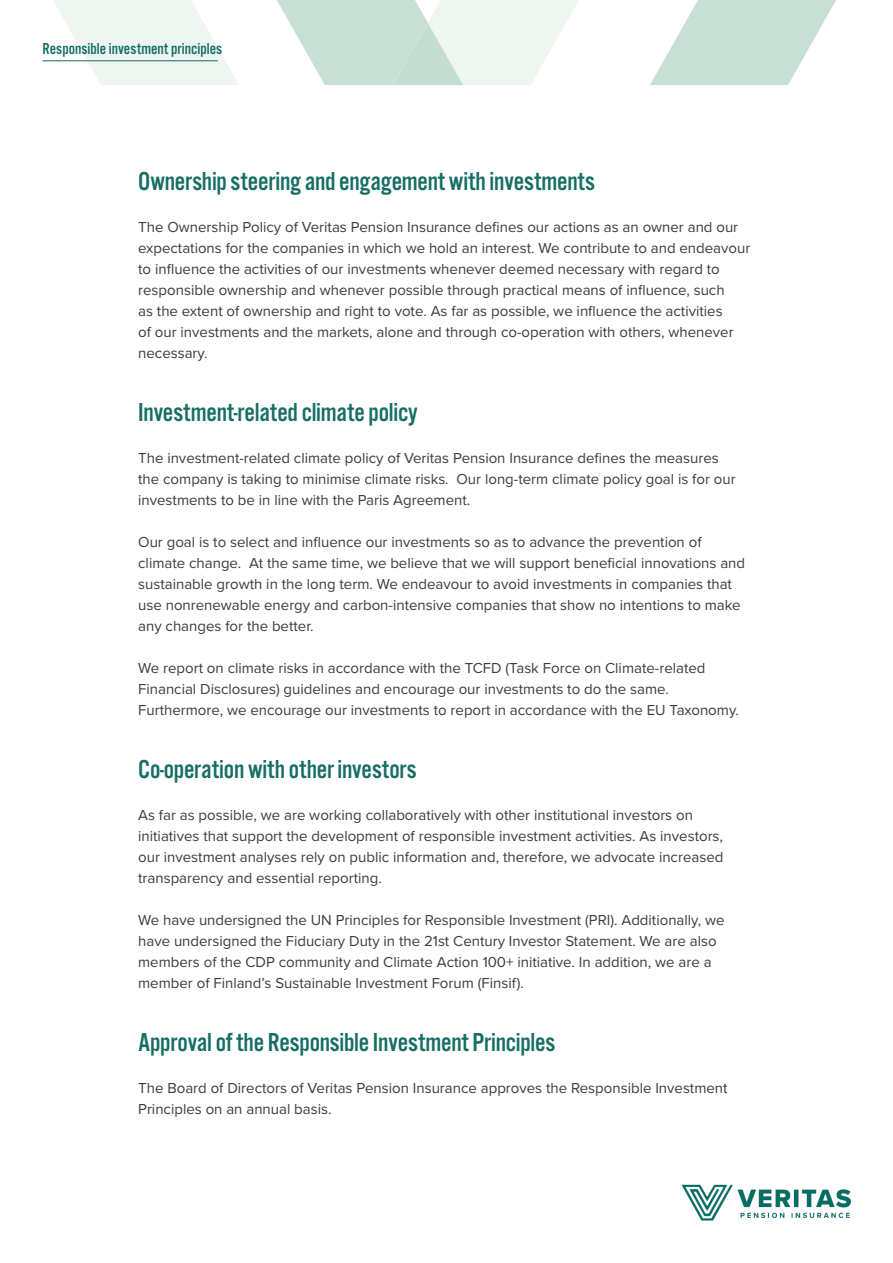
<style>
.page{position:relative;width:893px;height:1263px;background:#fff}
.page>*{position:absolute;margin:0;border:0;box-sizing:border-box;transform-origin:0 0}
.t1{font:27px "Alternate Got No 3 D";letter-spacing:-.01em;color:#166e64}
.t2{font:16.5px "Alternate Got No 3 D";color:#166e64}
.t3{font:15px/21px "Proxima Nova";color:#3d3c3d}
</style>
<div class="page">
<svg style="left:650px;top:0;width:186px;height:85px"></svg>
<svg style="left:48px;top:0;width:191px;height:85px"></svg>
<svg style="left:277px;top:0;width:302px;height:85px"></svg>
<hr style="left:43px;top:60px;width:175px;height:1px;background:#166e64">
<img style="left:681px;top:1184px;width:170px;height:37px">
<p class="t2" style="left:43px;top:39px;width:181px">Responsible investment principles</p>
<p class="t1" style="left:138px;top:166px;width:458px">Ownership steering and engagement with investments</p>
<p class="t3" style="left:138px;top:215px;width:614px">The Ownership Policy of Veritas Pension Insurance defines our actions as an owner and our expectations for the companies in which we hold an interest. We contribute to and endeavour to influence the activities of our investments whenever deemed necessary with regard to responsible ownership and whenever possible through practical means of influence, such<br>as the extent of ownership and right to vote. As far as possible, we influence the activities<br>of our investments and the markets, alone and through co-operation with others, whenever necessary.</p>
<p class="t1" style="left:138px;top:397px;width:281px">Investment-related climate policy</p>
<p class="t3" style="left:138px;top:446px;width:599px">The investment-related climate policy of Veritas Pension Insurance defines the measures the company is taking to minimise climate risks. Our long-term climate policy goal is for our investments to be in line with the Paris Agreement.</p>
<p class="t3" style="left:138px;top:530px;width:608px">Our goal is to select and influence our investments so as to advance the prevention of climate change. At the same time, we believe that we will support beneficial innovations and sustainable growth in the long term. We endeavour to avoid investments in companies that use nonrenewable energy and carbon-intensive companies that show no intentions to make any changes for the better.</p>
<p class="t3" style="left:138px;top:656px;width:602px">We report on climate risks in accordance with the TCFD (Task Force on Climate-related<br>Financial Disclosures) guidelines and encourage our investments to do the same.<br>Furthermore, we encourage our investments to report in accordance with the EU Taxonomy.</p>
<p class="t1" style="left:138px;top:754px;width:280px">Co-operation with other investors</p>
<p class="t3" style="left:138px;top:803px;width:587px">As far as possible, we are working collaboratively with other institutional investors on initiatives that support the development of responsible investment activities. As investors, our investment analyses rely on public information and, therefore, we advocate increased transparency and essential reporting.</p>
<p class="t3" style="left:138px;top:908px;width:588px">We have undersigned the UN Principles for Responsible Investment (PRI). Additionally, we have undersigned the Fiduciary Duty in the 21st Century Investor Statement. We are also members of the CDP community and Climate Action 100+ initiative. In addition, we are a member of Finland’s Sustainable Investment Forum (Finsif).</p>
<p class="t1" style="left:138px;top:1027px;width:419px">Approval of the Responsible Investment Principles</p>
<p class="t3" style="left:138px;top:1076px;width:591px">The Board of Directors of Veritas Pension Insurance approves the Responsible Investment<br>Principles on an annual basis.</p>
</div>
